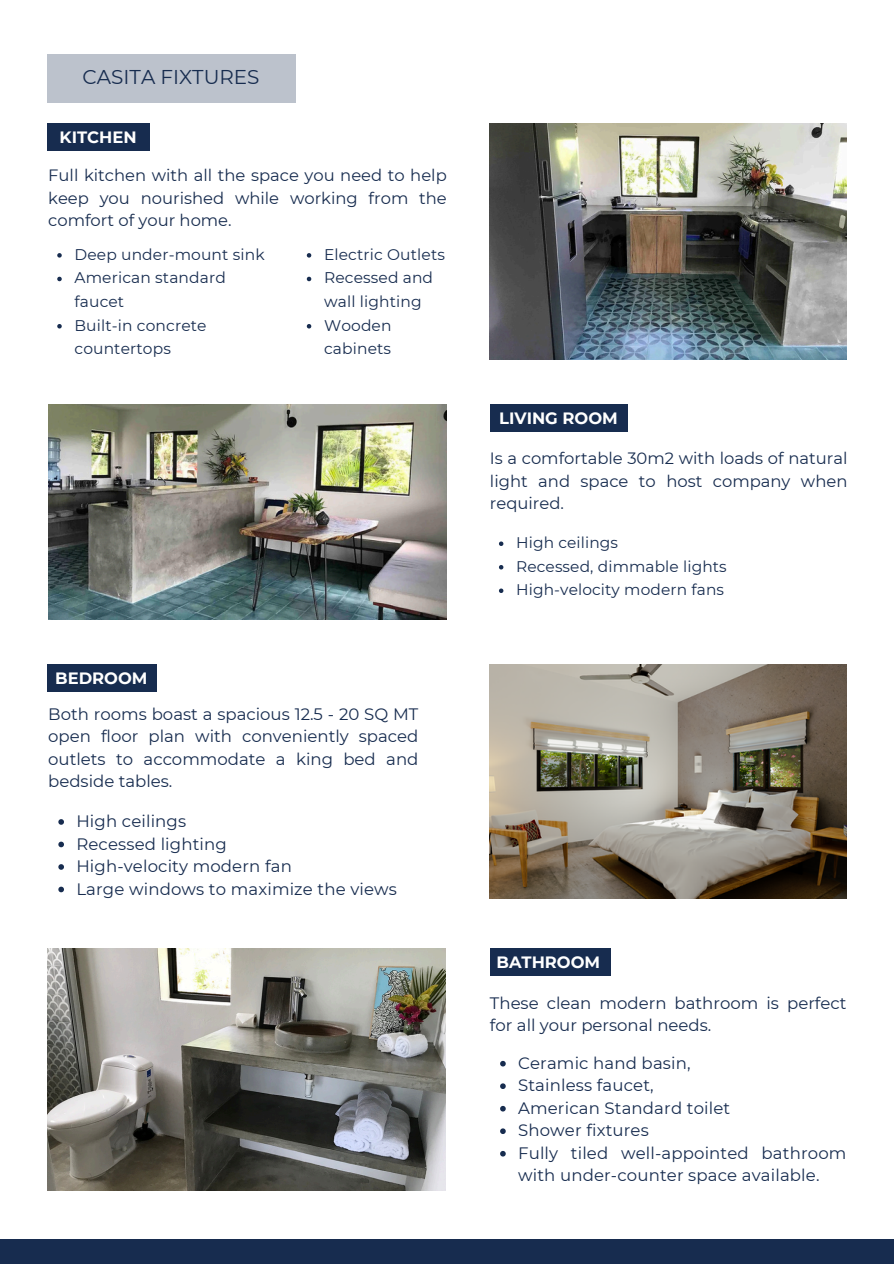
<style>
.page{position:relative;width:894px;height:1264px;background:#fff}
.page>*{position:absolute;margin:0;border:0;box-sizing:border-box;transform-origin:0 0}
.t1{font:19.95px "Montserrat";color:#172c4f}
.t2{font:16.5px/22.5px "Montserrat";letter-spacing:.01em;color:#172c4f}
.t3{font:16.35px/22.5px "Montserrat";color:#172c4f;text-align:justify}
.t4{font:700 16.35px "Montserrat";color:#fff}
.t5{font:15.45px/23.7px "Montserrat";letter-spacing:.01em;color:#172c4f}
.t6{font:15.3px "Montserrat";letter-spacing:.01em;color:#172c4f}
</style>
<div class="page">
<div style="left:47px;top:54px;width:248px;height:49px;background:#bcc2cc"></div>
<img style="left:490px;top:123px;width:356px;height:237px">
<img style="left:48px;top:404px;width:398px;height:215px">
<img style="left:490px;top:664px;width:356px;height:234px">
<img style="left:47px;top:948px;width:399px;height:242px">
<div style="left:0;top:1239px;width:893px;height:24px;background:#172c4f"></div>
<div style="left:490px;top:404px;width:137px;height:28px;background:#172c4f"></div>
<div style="left:47px;top:664px;width:109px;height:28px;background:#172c4f"></div>
<div style="left:47px;top:123px;width:103px;height:28px;background:#172c4f"></div>
<div style="left:490px;top:948px;width:120px;height:28px;background:#172c4f"></div>
<svg style="left:57px;top:253px;width:5px;height:4px"></svg>
<svg style="left:57px;top:277px;width:5px;height:4px"></svg>
<svg style="left:57px;top:324px;width:5px;height:4px"></svg>
<svg style="left:307px;top:253px;width:4px;height:4px"></svg>
<svg style="left:307px;top:277px;width:4px;height:4px"></svg>
<svg style="left:307px;top:324px;width:4px;height:4px"></svg>
<svg style="left:499px;top:541px;width:4px;height:5px"></svg>
<svg style="left:499px;top:565px;width:4px;height:4px"></svg>
<svg style="left:499px;top:588px;width:4px;height:5px"></svg>
<svg style="left:58px;top:819px;width:6px;height:5px"></svg>
<svg style="left:58px;top:841px;width:6px;height:6px"></svg>
<svg style="left:58px;top:864px;width:6px;height:5px"></svg>
<svg style="left:58px;top:886px;width:6px;height:6px"></svg>
<svg style="left:500px;top:1060px;width:5px;height:6px"></svg>
<svg style="left:500px;top:1083px;width:5px;height:5px"></svg>
<svg style="left:500px;top:1105px;width:5px;height:6px"></svg>
<svg style="left:500px;top:1128px;width:5px;height:5px"></svg>
<svg style="left:500px;top:1150px;width:5px;height:6px"></svg>
<h2 class="t1" style="left:83px;top:65px;width:178px">CASITA FIXTURES</h2>
<h1 class="t4" style="left:51px;top:127px;width:79px">KITCHEN</h1>
<p class="t4" style="left:60px;top:127px;width:79px">KITCHEN</p>
<p class="t3" style="left:48px;top:164px;width:400px">Full kitchen with all the space you need to help keep you nourished while working from the comfort of your home.</p>
<h2 class="t5" style="left:74px;top:242px;width:192px">Deep under-mount sink</h2>
<p class="t5" style="left:74px;top:266px;width:153px">American standard faucet</p>
<p class="t5" style="left:74px;top:313px;width:133px">Built-in concrete countertops</p>
<p class="t5" style="left:324px;top:242px;width:122px">Electric Outlets</p>
<p class="t5" style="left:324px;top:266px;width:110px">Recessed and wall lighting</p>
<p class="t5" style="left:324px;top:313px;width:69px">Wooden cabinets</p>
<h2 class="t4" style="left:55px;top:668px;width:94px">BEDROOM</h2>
<h2 class="t2" style="left:48px;top:702px;width:371px;text-align:justify">Both rooms boast a spacious 12.5 - 20 SQ MT open floor plan with conveniently spaced outlets to accommodate a king bed and bedside tables.</h2>
<p class="t2" style="left:76px;top:809px;width:111px">High ceilings</p>
<p class="t2" style="left:76px;top:832px;width:152px">Recessed lighting</p>
<p class="t2" style="left:76px;top:854px;width:217px">High-velocity modern fan</p>
<p class="t2" style="left:76px;top:877px;width:322px">Large windows to maximize the views</p>
<p class="t4" style="left:499px;top:408px;width:120px">LIVING ROOM</p>
<p class="t3" style="left:490px;top:447px;width:359px">Is a comfortable 30m2 with loads of natural light and space to host company when required.</p>
<p class="t6" style="left:516px;top:533px;width:103px">High ceilings</p>
<p class="t6" style="left:516px;top:557px;width:212px">Recessed, dimmable lights</p>
<p class="t6" style="left:516px;top:580px;width:209px">High-velocity modern fans</p>
<p class="t4" style="left:496px;top:952px;width:105px">BATHROOM</p>
<h2 class="t2" style="left:490px;top:991px;width:358px">These clean modern bathroom is perfect for all your personal needs.</h2>
<p class="t2" style="left:518px;top:1051px;width:174px">Ceramic hand basin,</p>
<p class="t2" style="left:518px;top:1074px;width:137px">Stainless faucet,</p>
<p class="t2" style="left:518px;top:1096px;width:213px">American Standard toilet</p>
<p class="t2" style="left:518px;top:1119px;width:132px">Shower fixtures</p>
<p class="t2" style="left:518px;top:1141px;width:330px">Fully tiled well-appointed bathroom with under-counter space available.</p>
</div>
